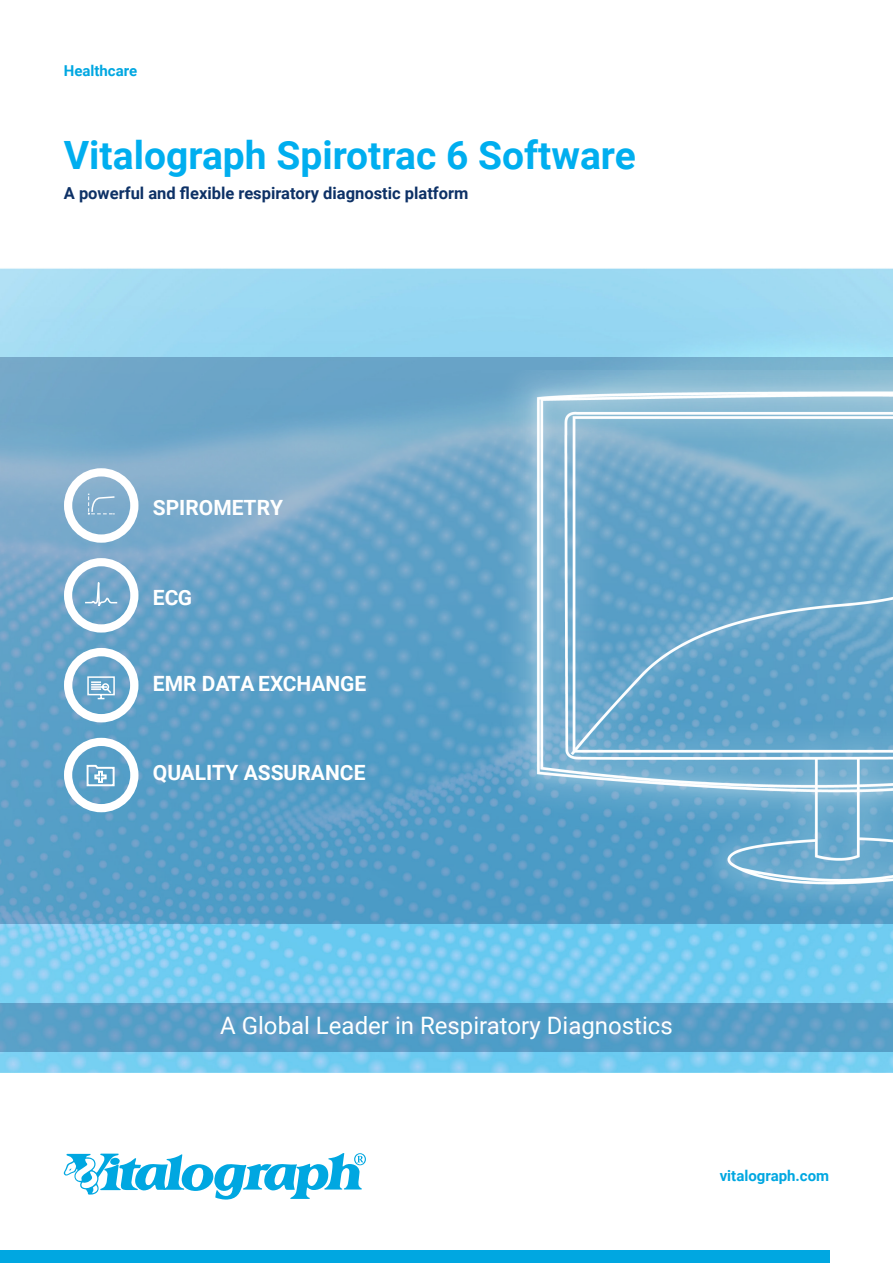
<style>
.page{position:relative;width:893px;height:1263px;background:#fff}
.page>*{position:absolute;margin:0;border:0;box-sizing:border-box;transform-origin:0 0}
.t1{font:700 39px "Roboto";color:#00aeef}
.t2{font:24px "Roboto";color:#fff}
.t3{font:700 21px "Roboto";color:#fff}
.t4{font:700 16.5px "Roboto";color:#0d3166}
.t5{font:700 15px "Roboto";color:#00a7e1}
</style>
<div class="page">
<img style="left:0;top:268px;width:893px;height:804px">
<svg style="left:0;top:1003px;width:893px;height:48px;background:#589ec7"></svg>
<svg style="left:64px;top:1153px;width:302px;height:46px"></svg>
<div style="left:0;top:1250px;width:829px;height:13px;background:#00a7e1"></div>
<svg style="left:0;top:357px;width:893px;height:566px;background:#65a3c8"></svg>
<svg style="left:86px;top:764px;width:30px;height:23px"></svg>
<svg style="left:87px;top:492px;width:29px;height:23px"></svg>
<div style="left:64px;top:468px;width:74px;height:75px;border:8px solid #fff;border-radius:50%"></div>
<svg style="left:84px;top:582px;width:35px;height:25px"></svg>
<div style="left:64px;top:558px;width:74px;height:74px;border:8px solid #fff;border-radius:50%"></div>
<svg style="left:87px;top:676px;width:29px;height:24px"></svg>
<div style="left:64px;top:648px;width:74px;height:74px;border:8px solid #fff;border-radius:50%"></div>
<div style="left:64px;top:738px;width:74px;height:74px;border:8px solid #fff;border-radius:50%"></div>
<img style="left:478px;top:370px;width:415px;height:540px">
<p class="t5" style="left:64px;top:60px;width:75px">Healthcare</p>
<p class="t1" style="left:64px;top:128px;width:574px">Vitalograph Spirotrac 6 Software</p>
<p class="t4" style="left:64px;top:182px;width:406px">A powerful and flexible respiratory diagnostic platform</p>
<p class="t3" style="left:153px;top:493px;width:132px">SPIROMETRY</p>
<p class="t3" style="left:153px;top:583px;width:41px">ECG</p>
<p class="t3" style="left:153px;top:668px;width:215px">EMR DATA EXCHANGE</p>
<p class="t3" style="left:153px;top:758px;width:214px">QUALITY ASSURANCE</p>
<p class="t2" style="left:220px;top:1009px;width:454px">A Global Leader in Respiratory Diagnostics</p>
<p class="t5" style="left:720px;top:1165px;width:111px">vitalograph.com</p>
</div>
